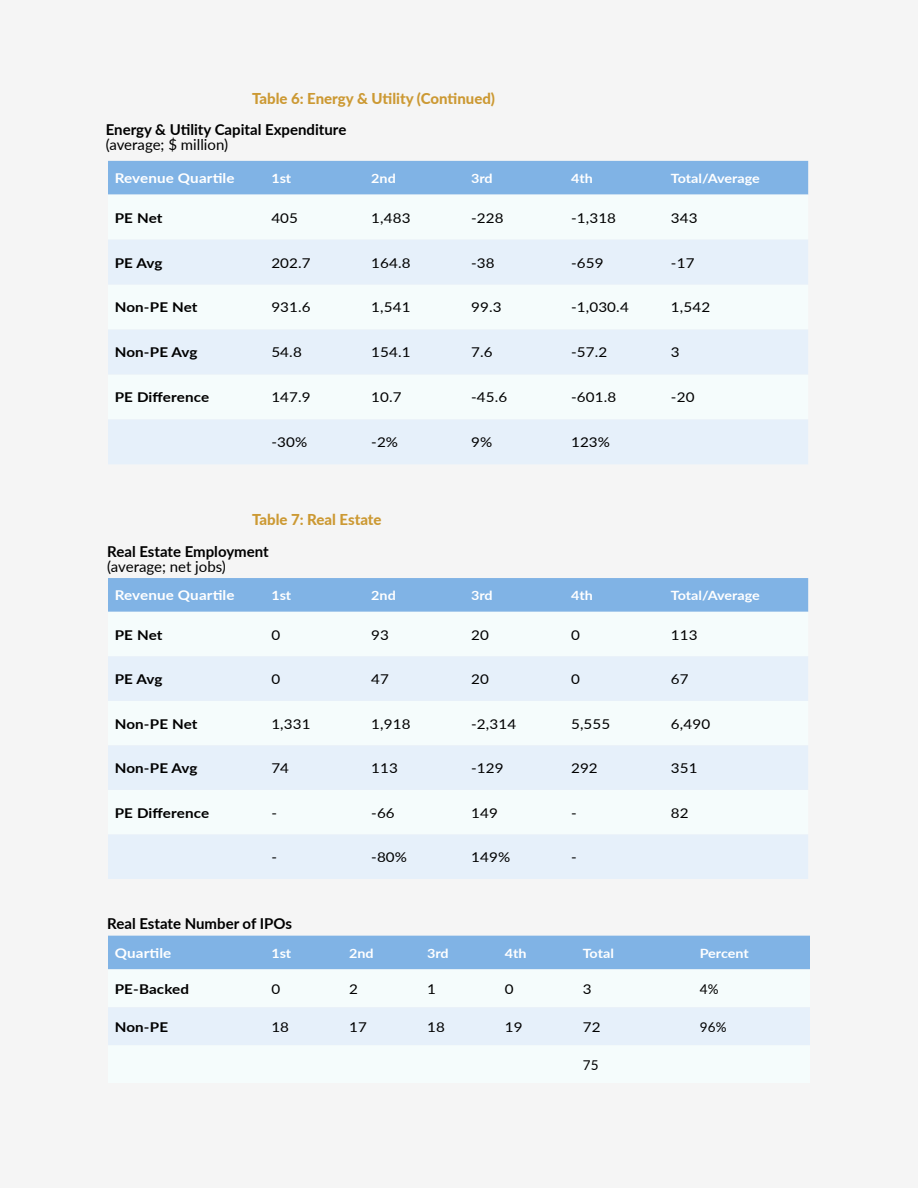
<style>
.page{position:relative;width:918px;height:1188px;background:#f5f5f5}
.page>*{position:absolute;margin:0;border:0;box-sizing:border-box;transform-origin:0 0}
.t1{font:700 15px "Lato";color:#000}
.t2{font:800 15px "Lato";color:#c93}
.t3{font:15px "Lato";color:#000}
.t4{font:13.5px "Lato";letter-spacing:.01em;color:#000;scale:1.13 1}
.t5{font:700 13.5px "Lato";letter-spacing:.005em;color:#000;scale:1.13 1}
.t6{font:700 13.5px "Lato";letter-spacing:.01em;color:#fff;scale:1.13 1}
.t7{font:13.5px "Lato";letter-spacing:.01em;color:#000}
.t8{font:700 12.75px "Lato";color:#fff;scale:1.13 1}
</style>
<div class="page">
<div style="left:108px;top:161px;width:700px;height:34px;background:#80b3e5"></div>
<svg style="left:108px;top:240px;width:700px;height:224px;fill:#e6f0fa"></svg>
<div style="left:108px;top:578px;width:700px;height:34px;background:#80b3e5"></div>
<svg style="left:108px;top:656px;width:700px;height:223px;fill:#e6f0fa"></svg>
<div style="left:108px;top:936px;width:702px;height:33px;background:#80b3e5"></div>
<svg style="left:108px;top:969px;width:702px;height:1px"></svg>
<div style="left:108px;top:1007px;width:702px;height:38px;background:#e6f0fa"></div>
<p class="t2" style="left:252px;top:88px;width:245px">Table 6: Energy &amp; Utility (Continued)</p>
<p class="t1" style="left:106px;top:119px;width:242px">Energy &amp; Utility Capital Expenditure</p>
<p class="t3" style="left:106px;top:134px;width:124px">(average; $ million)</p>
<p class="t6" style="left:115px;top:168px;width:108px">Revenue Quartile</p>
<p class="t8" style="left:271px;top:169px;width:19px">1st</p>
<p class="t8" style="left:371px;top:169px;width:23px">2nd</p>
<p class="t8" style="left:471px;top:169px;width:21px">3rd</p>
<p class="t8" style="left:571px;top:169px;width:21px">4th</p>
<p class="t8" style="left:671px;top:169px;width:80px">Total/Average</p>
<p class="t5" style="left:115px;top:208px;width:44px">PE Net</p>
<p class="t4" style="left:271px;top:208px;width:25px">405</p>
<p class="t4" style="left:371px;top:208px;width:36px">1,483</p>
<p class="t4" style="left:471px;top:208px;width:30px">-228</p>
<p class="t4" style="left:571px;top:208px;width:41px">-1,318</p>
<p class="t4" style="left:671px;top:208px;width:25px">343</p>
<p class="t5" style="left:115px;top:253px;width:44px">PE Avg</p>
<p class="t4" style="left:271px;top:253px;width:36px">202.7</p>
<p class="t4" style="left:371px;top:253px;width:36px">164.8</p>
<p class="t4" style="left:471px;top:253px;width:22px">-38</p>
<p class="t4" style="left:571px;top:253px;width:30px">-659</p>
<p class="t4" style="left:671px;top:253px;width:22px">-17</p>
<p class="t5" style="left:115px;top:298px;width:75px">Non-PE Net</p>
<p class="t4" style="left:271px;top:298px;width:36px">931.6</p>
<p class="t4" style="left:371px;top:298px;width:36px">1,541</p>
<p class="t4" style="left:471px;top:298px;width:28px">99.3</p>
<p class="t4" style="left:571px;top:298px;width:53px">-1,030.4</p>
<p class="t4" style="left:671px;top:298px;width:36px">1,542</p>
<p class="t5" style="left:115px;top:343px;width:75px">Non-PE Avg</p>
<p class="t4" style="left:271px;top:343px;width:28px">54.8</p>
<p class="t4" style="left:371px;top:343px;width:36px">154.1</p>
<p class="t4" style="left:471px;top:343px;width:21px">7.6</p>
<p class="t4" style="left:571px;top:343px;width:34px">-57.2</p>
<p class="t4" style="left:671px;top:343px;width:9px">3</p>
<p class="t5" style="left:115px;top:388px;width:85px">PE Difference</p>
<p class="t4" style="left:271px;top:388px;width:36px">147.9</p>
<p class="t4" style="left:371px;top:388px;width:28px">10.7</p>
<p class="t4" style="left:471px;top:388px;width:34px">-45.6</p>
<p class="t4" style="left:571px;top:388px;width:42px">-601.8</p>
<p class="t4" style="left:671px;top:388px;width:22px">-20</p>
<p class="t4" style="left:271px;top:433px;width:33px">-30%</p>
<p class="t4" style="left:371px;top:433px;width:25px">-2%</p>
<p class="t4" style="left:471px;top:433px;width:20px">9%</p>
<p class="t4" style="left:571px;top:433px;width:36px">123%</p>
<p class="t2" style="left:252px;top:509px;width:131px">Table 7: Real Estate</p>
<p class="t1" style="left:107px;top:540px;width:163px">Real Estate Employment</p>
<p class="t3" style="left:107px;top:555px;width:120px">(average; net jobs)</p>
<p class="t6" style="left:115px;top:586px;width:108px">Revenue Quartile</p>
<p class="t8" style="left:271px;top:586px;width:19px">1st</p>
<p class="t8" style="left:371px;top:586px;width:23px">2nd</p>
<p class="t8" style="left:471px;top:586px;width:21px">3rd</p>
<p class="t8" style="left:571px;top:586px;width:21px">4th</p>
<p class="t8" style="left:671px;top:586px;width:80px">Total/Average</p>
<p class="t5" style="left:115px;top:625px;width:44px">PE Net</p>
<p class="t4" style="left:271px;top:625px;width:9px">0</p>
<p class="t4" style="left:371px;top:625px;width:17px">93</p>
<p class="t4" style="left:471px;top:625px;width:17px">20</p>
<p class="t4" style="left:571px;top:625px;width:9px">0</p>
<p class="t4" style="left:671px;top:625px;width:25px">113</p>
<p class="t5" style="left:115px;top:669px;width:44px">PE Avg</p>
<p class="t4" style="left:271px;top:669px;width:9px">0</p>
<p class="t4" style="left:371px;top:669px;width:17px">47</p>
<p class="t4" style="left:471px;top:669px;width:17px">20</p>
<p class="t4" style="left:571px;top:669px;width:9px">0</p>
<p class="t4" style="left:671px;top:669px;width:17px">67</p>
<p class="t5" style="left:115px;top:714px;width:75px">Non-PE Net</p>
<p class="t4" style="left:271px;top:714px;width:36px">1,331</p>
<p class="t4" style="left:371px;top:714px;width:36px">1,918</p>
<p class="t4" style="left:471px;top:714px;width:41px">-2,314</p>
<p class="t4" style="left:571px;top:714px;width:36px">5,555</p>
<p class="t4" style="left:671px;top:714px;width:36px">6,490</p>
<p class="t5" style="left:115px;top:758px;width:75px">Non-PE Avg</p>
<p class="t4" style="left:271px;top:759px;width:17px">74</p>
<p class="t4" style="left:371px;top:759px;width:25px">113</p>
<p class="t4" style="left:471px;top:759px;width:30px">-129</p>
<p class="t4" style="left:571px;top:759px;width:25px">292</p>
<p class="t4" style="left:671px;top:759px;width:25px">351</p>
<p class="t5" style="left:115px;top:803px;width:85px">PE Difference</p>
<p class="t4" style="left:271px;top:803px;width:6px">-</p>
<p class="t4" style="left:371px;top:803px;width:22px">-66</p>
<p class="t4" style="left:471px;top:803px;width:25px">149</p>
<p class="t4" style="left:571px;top:803px;width:6px">-</p>
<p class="t4" style="left:671px;top:803px;width:17px">82</p>
<p class="t4" style="left:271px;top:848px;width:6px">-</p>
<p class="t4" style="left:371px;top:848px;width:33px">-80%</p>
<p class="t4" style="left:471px;top:848px;width:36px">149%</p>
<p class="t4" style="left:571px;top:848px;width:6px">-</p>
<p class="t1" style="left:107px;top:913px;width:186px">Real Estate Number of IPOs</p>
<p class="t6" style="left:115px;top:943px;width:52px">Quartile</p>
<p class="t8" style="left:271px;top:944px;width:19px">1st</p>
<p class="t8" style="left:349px;top:944px;width:23px">2nd</p>
<p class="t8" style="left:427px;top:944px;width:21px">3rd</p>
<p class="t8" style="left:505px;top:944px;width:21px">4th</p>
<p class="t8" style="left:583px;top:944px;width:29px">Total</p>
<p class="t8" style="left:700px;top:944px;width:45px">Percent</p>
<p class="t5" style="left:115px;top:979px;width:67px">PE-Backed</p>
<p class="t4" style="left:271px;top:979px;width:9px">0</p>
<p class="t4" style="left:349px;top:979px;width:9px">2</p>
<p class="t4" style="left:427px;top:979px;width:9px">1</p>
<p class="t4" style="left:505px;top:979px;width:9px">0</p>
<p class="t4" style="left:583px;top:979px;width:9px">3</p>
<p class="t7" style="left:700px;top:979px;width:20px">4%</p>
<p class="t5" style="left:115px;top:1017px;width:49px">Non-PE</p>
<p class="t4" style="left:271px;top:1017px;width:17px">18</p>
<p class="t4" style="left:349px;top:1017px;width:17px">17</p>
<p class="t4" style="left:427px;top:1017px;width:17px">18</p>
<p class="t4" style="left:505px;top:1017px;width:17px">19</p>
<p class="t4" style="left:583px;top:1017px;width:17px">72</p>
<p class="t7" style="left:700px;top:1017px;width:28px">96%</p>
<p class="t7" style="left:583px;top:1055px;width:17px">75</p>
</div>
